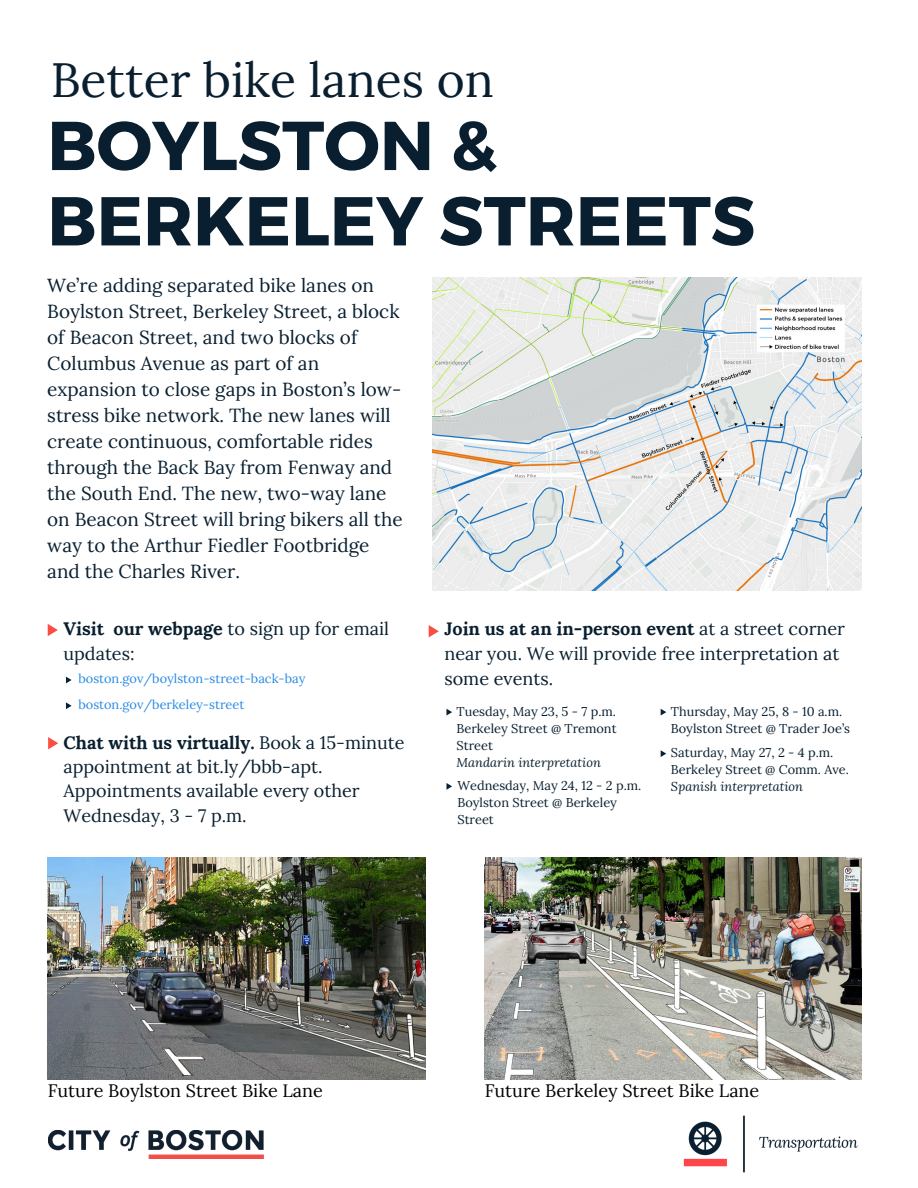
<style>
.page{position:relative;width:918px;height:1188px;background:#fff}
.page>*{position:absolute;margin:0;border:0;box-sizing:border-box;transform-origin:0 0}
.t1{font:700 69px/75.3px "Montserrat";color:#091f2f}
.t2{font:48px "Lora";color:#091f2f}
.t3{font:18.9px/26px "Lora";color:#091f2f}
.t4{font:18px/24.5px "Lora";color:#091f2f}
.t5{font:18px "Lora";color:#000}
.t6{font:12.75px/17px "Lora";color:#091f2f}
.t7{font:12.75px "Lora";color:#288be4}
.t8{font:italic 12.75px "Lora";color:#091f2f}
.s1{font-weight:700}
</style>
<div class="page">
<img style="left:683px;top:1115px;width:175px;height:58px">
<img style="left:48px;top:1130px;width:215px;height:28px">
<img style="left:47px;top:857px;width:378px;height:223px">
<img style="left:485px;top:857px;width:377px;height:223px">
<img style="left:432px;top:277px;width:430px;height:313px">
<svg style="left:446px;top:709px;width:6px;height:7px"></svg>
<svg style="left:446px;top:783px;width:6px;height:7px"></svg>
<svg style="left:661px;top:709px;width:5px;height:7px"></svg>
<svg style="left:661px;top:750px;width:5px;height:7px"></svg>
<svg style="left:48px;top:624px;width:10px;height:12px"></svg>
<svg style="left:48px;top:737px;width:10px;height:12px"></svg>
<svg style="left:429px;top:625px;width:10px;height:12px"></svg>
<svg style="left:66px;top:677px;width:6px;height:6px"></svg>
<svg style="left:66px;top:702px;width:6px;height:7px"></svg>
<p class="t2" style="left:51px;top:49px;width:445px">Better bike lanes on</p>
<p class="t1" style="left:47px;top:104px;width:710px">BOYLSTON &amp;<br>BERKELEY STREETS</p>
<p class="t3" style="left:47px;top:272px;width:357px">We’re adding separated bike lanes on Boylston Street, Berkeley Street, a block of Beacon Street, and two blocks of Columbus Avenue as part of an expansion to close gaps in Boston’s low&shy;stress bike network. The new lanes will create continuous, comfortable rides through the Back Bay from Fenway and the South End. The new, two-way lane on Beacon Street will bring bikers all the way to the Arthur Fiedler Footbridge and the Charles River.</p>
<p class="t4" style="left:63px;top:616px;width:327px"><span class="s1">Visit our webpage</span> to sign up for email updates:</p>
<p class="t4" style="left:444px;top:616px;width:402px"><span class="s1">Join us at an in-person event</span> at a street corner near you. We will provide free interpretation at some events.</p>
<p class="t6" style="left:671px;top:703px;width:173px">Thursday, May 25, 8 - 10 a.m.</p>
<p class="t6" style="left:671px;top:720px;width:181px">Boylston Street @ Trader Joe’s</p>
<p class="t7" style="left:78px;top:670px;width:229px">boston.gov/boylston-street-back-bay</p>
<p class="t7" style="left:78px;top:696px;width:167px">boston.gov/berkeley-street</p>
<p class="t6" style="left:457px;top:703px;width:161px">Tuesday, May 23, 5 - 7 p.m.</p>
<p class="t6" style="left:457px;top:720px;width:162px">Berkeley Street @ Tremont<br>Street</p>
<p class="t8" style="left:457px;top:754px;width:146px">Mandarin interpretation</p>
<p class="t4" style="left:63px;top:730px;width:343px"><span class="s1">Chat with us virtually.</span> Book a 15-minute appointment at bit.ly/bbb-apt.<br>Appointments available every other<br>Wednesday, 3 - 7 p.m.</p>
<p class="t6" style="left:671px;top:744px;width:164px">Saturday, May 27, 2 - 4 p.m.</p>
<p class="t6" style="left:671px;top:761px;width:180px">Berkeley Street @ Comm. Ave.</p>
<p class="t8" style="left:671px;top:778px;width:134px">Spanish interpretation</p>
<p class="t6" style="left:457px;top:777px;width:185px">Wednesday, May 24, 12 - 2 p.m.</p>
<p class="t6" style="left:457px;top:794px;width:161px">Boylston Street @ Berkeley<br>Street</p>
<p class="t5" style="left:48px;top:1078px;width:277px">Future Boylston Street Bike Lane</p>
<p class="t5" style="left:485px;top:1078px;width:276px">Future Berkeley Street Bike Lane</p>
</div>
